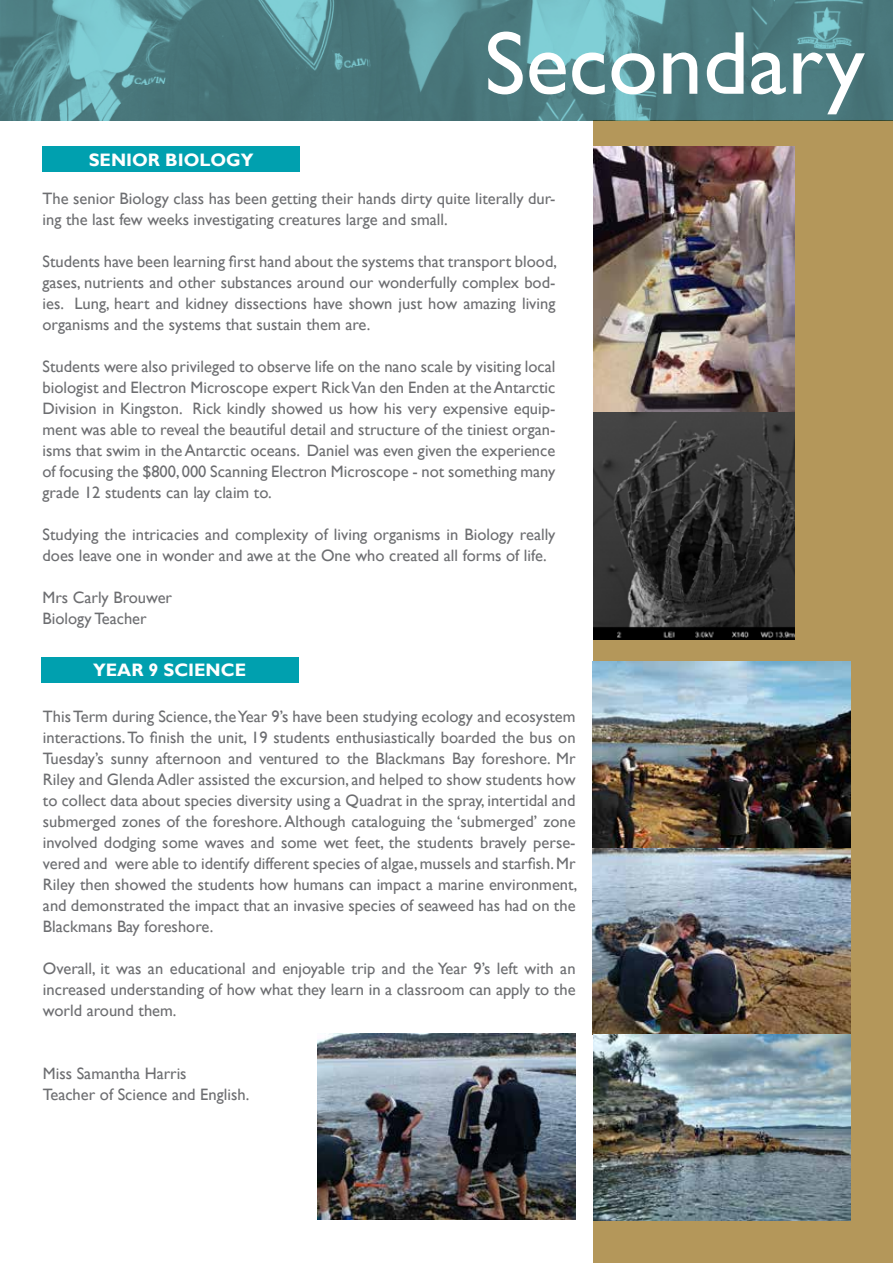
<style>
.page{position:relative;width:893px;height:1263px;background:#fff}
.page>*{position:absolute;margin:0;border:0;box-sizing:border-box;transform-origin:0 0}
.t1{font:90px "Gill Sans";color:#fff}
.t2{font:700 18px "Gill Sans";color:#fff}
.t3{font:16.5px/21px "Gill Sans";color:#6d6e71}
</style>
<div class="page">
<div style="left:593px;top:120px;width:300px;height:1143px;background:#b4975a"></div>
<svg style="left:0;top:0;width:893px;height:121px;background:#53888d"></svg>
<img style="left:593px;top:146px;width:201px;height:494px">
<div style="left:43px;top:146px;width:257px;height:26px;background:#00a0af"></div>
<div style="left:41px;top:657px;width:257px;height:26px;background:#00a0af"></div>
<img style="left:318px;top:1033px;width:258px;height:186px">
<img style="left:593px;top:661px;width:258px;height:559px">
<p class="t2" style="left:89px;top:149px;width:166px">SENIOR BIOLOGY</p>
<h1 class="t1" style="left:484px;top:11px;width:382px">Secondary</h1>
<p class="t3" style="left:43px;top:189px;width:514px">The senior Biology class has been getting their hands dirty quite literally dur&shy;ing the last few weeks investigating creatures large and small.</p>
<p class="t3" style="left:43px;top:252px;width:516px;text-align:justify">Students have been learning first hand about the systems that transport blood, gases, nutrients and other substances around our wonderfully complex bod&shy;ies. Lung, heart and kidney dissections have shown just how amazing living organisms and the systems that sustain them are.</p>
<p class="t3" style="left:43px;top:357px;width:514px;text-align:justify">Students were also privileged to observe life on the nano scale by visiting local biologist and Electron Microscope expert Rick Van den Enden at the Antarctic Division in Kingston. Rick kindly showed us how his very expensive equip&shy;ment was able to reveal the beautiful detail and structure of the tiniest organ&shy;isms that swim in the Antarctic oceans. Daniel was even given the experience of focusing the $800, 000 Scanning Electron Microscope - not something many grade 12 students can lay claim to.</p>
<p class="t3" style="left:43px;top:525px;width:514px">Studying the intricacies and complexity of living organisms in Biology really does leave one in wonder and awe at the One who created all forms of life.</p>
<p class="t3" style="left:43px;top:588px;width:131px">Mrs Carly Brouwer<br>Biology Teacher</p>
<p class="t2" style="left:93px;top:659px;width:155px">YEAR 9 SCIENCE</p>
<p class="t3" style="left:43px;top:706px;width:536px;text-align:justify">This Term during Science, the Year 9’s have been studying ecology and ecosystem interactions. To finish the unit, 19 students enthusiastically boarded the bus on Tuesday’s sunny afternoon and ventured to the Blackmans Bay foreshore. Mr Riley and Glenda Adler assisted the excursion, and helped to show students how to collect data about species diversity using a Quadrat in the spray, intertidal and submerged zones of the foreshore. Although cataloguing the ‘submerged’ zone involved dodging some waves and some wet feet, the students bravely perse&shy;vered and were able to identify different species of algae, mussels and starfish. Mr Riley then showed the students how humans can impact a marine environment, and demonstrated the impact that an invasive species of seaweed has had on the Blackmans Bay foreshore.</p>
<p class="t3" style="left:43px;top:958px;width:534px;text-align:justify">Overall, it was an educational and enjoyable trip and the Year 9’s left with an increased understanding of how what they learn in a classroom can apply to the world around them.</p>
<p class="t3" style="left:43px;top:1063px;width:208px">Miss Samantha Harris<br>Teacher of Science and English.</p>
</div>
